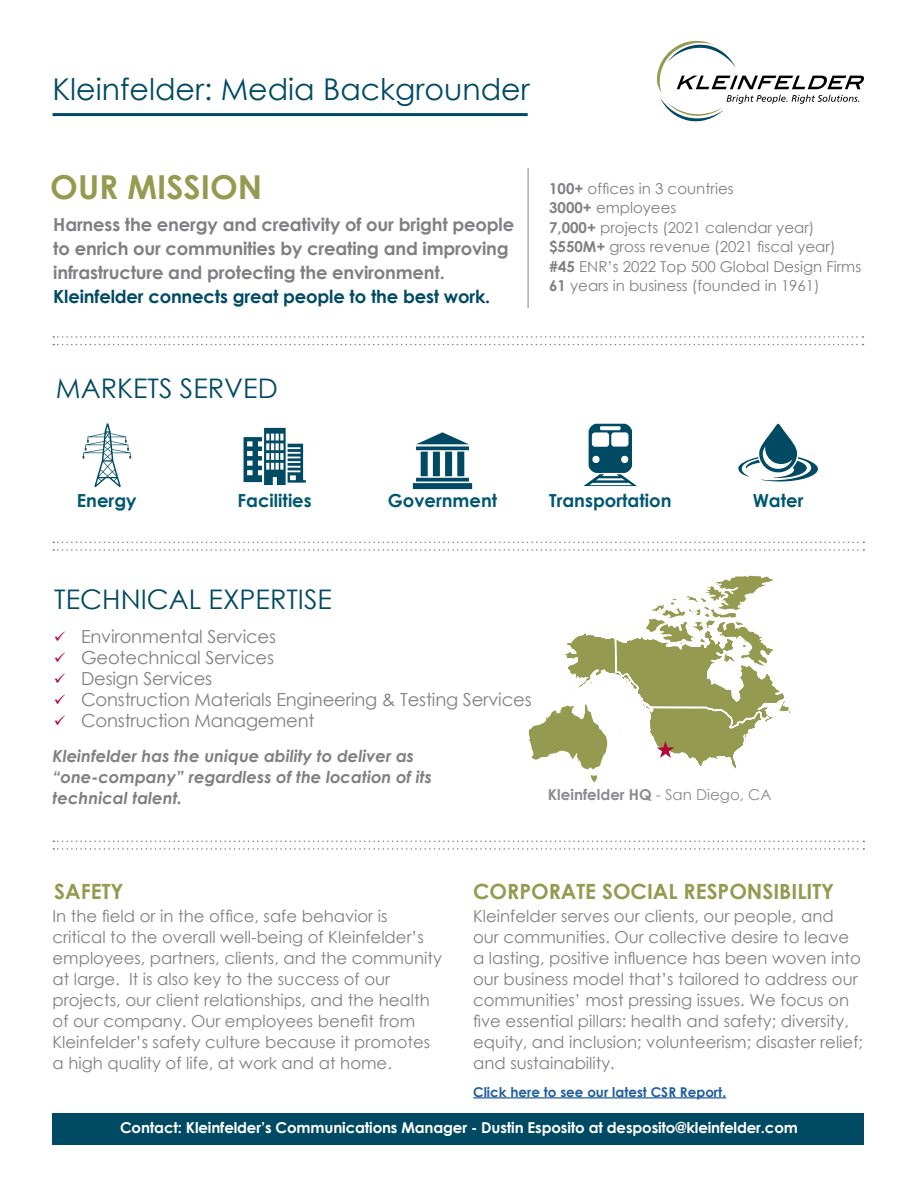
<style>
.page{position:relative;width:918px;height:1188px;background:#fff}
.page>*{position:absolute;margin:0;border:0;box-sizing:border-box;transform-origin:0 0}
.t1{font:700 33px "Century Gothic";color:#949b50}
.t2{font:30px "Century Gothic";color:#004a64}
.t3{font:27px "Century Gothic";color:#004a64}
.t4{font:700 21px "Century Gothic";color:#949b50}
.t5{font:700 18px/24px "Century Gothic";letter-spacing:-.01em;color:#807f83}
.t6{font:18px/21px "Century Gothic";letter-spacing:-.01em;color:#807f83}
.t7{font:700 18px "Century Gothic";color:#005771}
.t8{font:700 18px "Century Gothic";letter-spacing:-.01em;color:#004a64}
.t9{font:16.5px/21px "Century Gothic";color:#807f83}
.t10{font:italic 700 16.5px/21px "Century Gothic";color:#807f83}
.t11{font:15px/19.5px "Century Gothic";color:#807f83}
.t12{font:700 15px "Century Gothic";letter-spacing:-.01em;color:#fff}
.t13{font:700 15px "Century Gothic";color:#8b8a8e}
.t14{font:700 13.5px "Century Gothic";color:#215e9e}
.s1{font-weight:700}
.s2{font-weight:400}
</style>
<div class="page">
<svg style="left:657px;top:41px;width:207px;height:80px"></svg>
<svg style="left:53px;top:841px;width:811px;height:1px"></svg>
<svg style="left:53px;top:848px;width:811px;height:2px"></svg>
<svg style="left:53px;top:549px;width:811px;height:2px"></svg>
<svg style="left:53px;top:336px;width:810px;height:2px"></svg>
<svg style="left:53px;top:344px;width:810px;height:1px"></svg>
<svg style="left:53px;top:542px;width:811px;height:1px"></svg>
<svg style="left:413px;top:432px;width:59px;height:57px"></svg>
<svg style="left:244px;top:428px;width:62px;height:57px"></svg>
<svg style="left:584px;top:424px;width:53px;height:62px"></svg>
<svg style="left:738px;top:423px;width:80px;height:59px"></svg>
<svg style="left:82px;top:423px;width:49px;height:64px"></svg>
<div style="left:53px;top:1113px;width:811px;height:31px;background:#004a64"></div>
<svg style="left:528px;top:575px;width:263px;height:207px"></svg>
<hr style="left:528px;top:168px;width:1px;height:140px;background:#807f83">
<hr style="left:53px;top:113px;width:475px;height:3px;background:#004a64">
<hr style="left:473px;top:1097px;width:253px;height:1px;background:#215e9e">
<h2 class="t2" style="left:53px;top:68px;width:479px">Kleinfelder: Media Backgrounder</h2>
<h1 class="t1" style="left:50px;top:162px;width:213px">OUR MISSION</h1>
<p class="t5" style="left:53px;top:212px;width:462px">Harness the energy and creativity of our bright people to enrich our communities by creating and improving infrastructure and protecting the environment.</p>
<p class="t8" style="left:53px;top:283px;width:439px">Kleinfelder connects great people to the best work.</p>
<p class="t11" style="left:549px;top:178px;width:313px"><span class="s1">100+</span> offices in 3 countries<br><span class="s1">3000+</span> employees<br><span class="s1">7,000+</span> projects (2021 calendar year) <span class="s1">$550M+</span> gross revenue (2021 fiscal year) <span class="s1">#45</span> ENR’s 2022 Top 500 Global Design Firms <span class="s1">61</span> years in business (founded in 1961)</p>
<h3 class="t3" style="left:56px;top:369px;width:223px">MARKETS SERVED</h3>
<p class="t7" style="left:77px;top:487px;width:61px">Energy</p>
<p class="t7" style="left:238px;top:487px;width:76px">Facilities</p>
<p class="t7" style="left:388px;top:487px;width:111px">Government</p>
<p class="t7" style="left:549px;top:487px;width:124px">Transportation</p>
<p class="t7" style="left:753px;top:487px;width:52px">Water</p>
<h3 class="t3" style="left:54px;top:580px;width:279px">TECHNICAL EXPERTISE</h3>
<p class="t6" style="left:81px;top:626px;width:452px">Environmental Services<br>Geotechnical Services<br>Design Services<br>Construction Materials Engineering &amp; Testing Services<br>Construction Management</p>
<p class="t10" style="left:53px;top:745px;width:381px">Kleinfelder has the unique ability to deliver as “one-company” regardless of the location of its technical talent.</p>
<p class="t13" style="left:548px;top:783px;width:225px">Kleinfelder HQ <span class="s2">- San Diego, CA</span></p>
<p class="t4" style="left:54px;top:876px;width:71px">SAFETY</p>
<p class="t4" style="left:473px;top:876px;width:363px">CORPORATE SOCIAL RESPONSIBILITY</p>
<p class="t9" style="left:53px;top:906px;width:391px">In the field or in the office, safe behavior is critical to the overall well-being of Kleinfelder’s employees, partners, clients, and the community at large. It is also key to the success of our projects, our client relationships, and the health of our company. Our employees benefit from Kleinfelder’s safety culture because it promotes a high quality of life, at work and at home.</p>
<p class="t9" style="left:473px;top:906px;width:391px">Kleinfelder serves our clients, our people, and our communities. Our collective desire to leave a lasting, positive influence has been woven into our business model that’s tailored to address our communities’ most pressing issues. We focus on five essential pillars: health and safety; diversity, equity, and inclusion; volunteerism; disaster relief; and sustainability.</p>
<p class="t14" style="left:473px;top:1081px;width:254px">Click here to see our latest CSR Report.</p>
<p class="t12" style="left:120px;top:1116px;width:679px">Contact: Kleinfelder’s Communications Manager - Dustin Esposito at desposito@kleinfelder.com</p>
</div>
